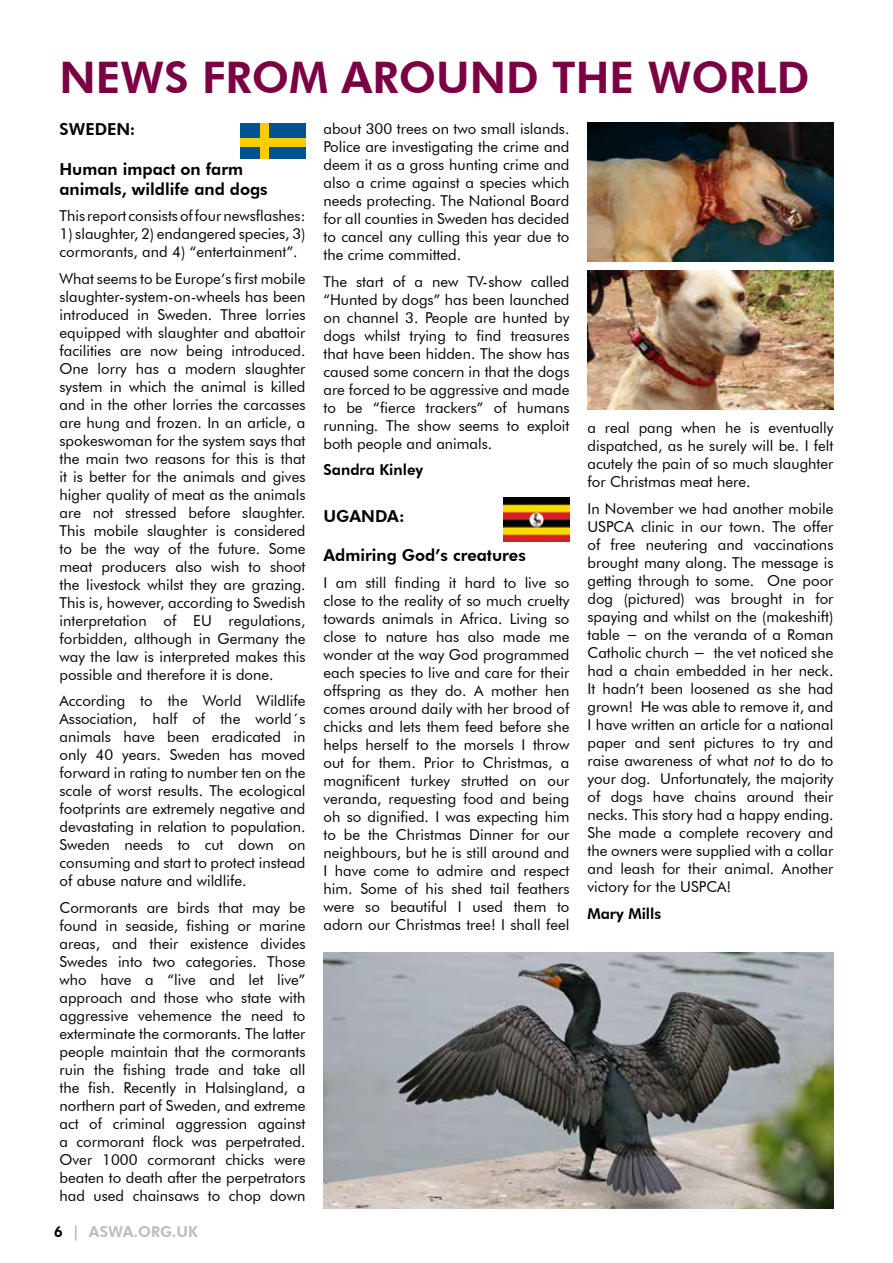
<style>
.page{position:relative;width:893px;height:1263px;background:#fff}
.page>*{position:absolute;margin:0;border:0;box-sizing:border-box;transform-origin:0 0}
.t1{font:800 43.5px "Futura BT";color:#7a0043}
.t2{font:800 16.5px/19.8px "Futura BT";color:#000}
.t3{font:15px/18px "Futura BT";color:#000;text-align:justify}
.t4{font:800 15px "Futura BT";color:#000}
.t5{font:800 15px "Futura BT";color:#babcbe}
.s1{color:#000}
.s2{font-style:italic}
</style>
<div class="page">
<div style="left:240px;top:123px;width:65px;height:35px;background:#005392"></div>
<div style="left:260px;top:123px;width:8px;height:35px;background:#fecc07"></div>
<div style="left:240px;top:138px;width:65px;height:8px;background:#fecc07"></div>
<img style="left:504px;top:497px;width:65px;height:44px">
<img style="left:587px;top:271px;width:246px;height:138px">
<img style="left:587px;top:123px;width:246px;height:138px">
<img style="left:323px;top:953px;width:510px;height:256px">
<h1 class="t1" style="left:60px;top:51px;width:751px">NEWS FROM AROUND THE WORLD</h1>
<p class="t2" style="left:60px;top:120px;width:77px">SWEDEN:</p>
<p class="t2" style="left:60px;top:159px;width:210px">Human impact on farm animals, wildlife and dogs</p>
<p class="t3" style="left:60px;top:207px;width:247px">This report consists of four newsflashes:</p>
<p class="t3" style="left:60px;top:225px;width:247px">1) slaughter, 2) endangered species, 3) cormorants, and 4) “entertainment”.</p>
<p class="t3" style="left:60px;top:269px;width:247px">What seems to be Europe’s first mobile slaughter-system-on-wheels has been introduced in Sweden. Three lorries equipped with slaughter and abattoir facilities are now being introduced.<br>One lorry has a modern slaughter system in which the animal is killed and in the other lorries the carcasses are hung and frozen. In an article, a spokeswoman for the system says that the main two reasons for this is that it is better for the animals and gives higher quality of meat as the animals are not stressed before slaughter.<br>This mobile slaughter is considered to be the way of the future. Some meat producers also wish to shoot the livestock whilst they are grazing.<br>This is, however, according to Swedish interpretation of EU regulations, forbidden, although in Germany the way the law is interpreted makes this possible and therefore it is done.</p>
<p class="t3" style="left:60px;top:692px;width:247px">According to the World Wildlife Association, half of the world´s animals have been eradicated in only 40 years. Sweden has moved forward in rating to number ten on the scale of worst results. The ecological footprints are extremely negative and devastating in relation to population.<br>Sweden needs to cut down on consuming and start to protect instead of abuse nature and wildlife.</p>
<p class="t3" style="left:60px;top:898px;width:247px">Cormorants are birds that may be found in seaside, fishing or marine areas, and their existence divides Swedes into two categories. Those who have a “live and let live” approach and those who state with aggressive vehemence the need to exterminate the cormorants. The latter people maintain that the cormorants ruin the fishing trade and take all the fish. Recently in Halsingland, a northern part of Sweden, and extreme act of criminal aggression against a cormorant flock was perpetrated.<br>Over 1000 cormorant chicks were beaten to death after the perpetrators had used chainsaws to chop down</p>
<p class="t5" style="left:54px;top:1222px;width:145px"><span class="s1">6</span> | ASWA.ORG.UK</p>
<p class="t3" style="left:323px;top:120px;width:247px">about 300 trees on two small islands.<br>Police are investigating the crime and deem it as a gross hunting crime and also a crime against a species which needs protecting. The National Board for all counties in Sweden has decided to cancel any culling this year due to the crime committed.</p>
<p class="t3" style="left:323px;top:272px;width:247px">The start of a new TV-show called “Hunted by dogs” has been launched on channel 3. People are hunted by dogs whilst trying to find treasures that have been hidden. The show has caused some concern in that the dogs are forced to be aggressive and made to be “fierce trackers” of humans running. The show seems to exploit both people and animals.</p>
<p class="t4" style="left:323px;top:461px;width:101px">Sandra Kinley</p>
<p class="t2" style="left:323px;top:506px;width:83px">UGANDA:</p>
<p class="t2" style="left:323px;top:545px;width:204px">Admiring God’s creatures</p>
<p class="t3" style="left:323px;top:573px;width:247px">I am still finding it hard to live so close to the reality of so much cruelty towards animals in Africa. Living so close to nature has also made me wonder at the way God programmed each species to live and care for their offspring as they do. A mother hen comes around daily with her brood of chicks and lets them feed before she helps herself to the morsels I throw out for them. Prior to Christmas, a magnificent turkey strutted on our veranda, requesting food and being oh so dignified. I was expecting him to be the Christmas Dinner for our neighbours, but he is still around and I have come to admire and respect him. Some of his shed tail feathers were so beautiful I used them to adorn our Christmas tree! I shall feel</p>
<p class="t3" style="left:587px;top:419px;width:247px">a real pang when he is eventually dispatched, as he surely will be. I felt acutely the pain of so much slaughter for Christmas meat here.</p>
<p class="t3" style="left:587px;top:499px;width:247px">In November we had another mobile USPCA clinic in our town. The offer of free neutering and vaccinations brought many along. The message is getting through to some. One poor dog (pictured) was brought in for spaying and whilst on the (makeshift) table − on the veranda of a Roman Catholic church − the vet noticed she had a chain embedded in her neck.<br>It hadn’t been loosened as she had grown! He was able to remove it, and I have written an article for a national paper and sent pictures to try and raise awareness of what <span class="s2">not</span> to do to your dog. Unfortunately, the majority of dogs have chains around their necks. This story had a happy ending.<br>She made a complete recovery and the owners were supplied with a collar and leash for their animal. Another victory for the USPCA!</p>
<p class="t4" style="left:587px;top:904px;width:75px">Mary Mills</p>
</div>
